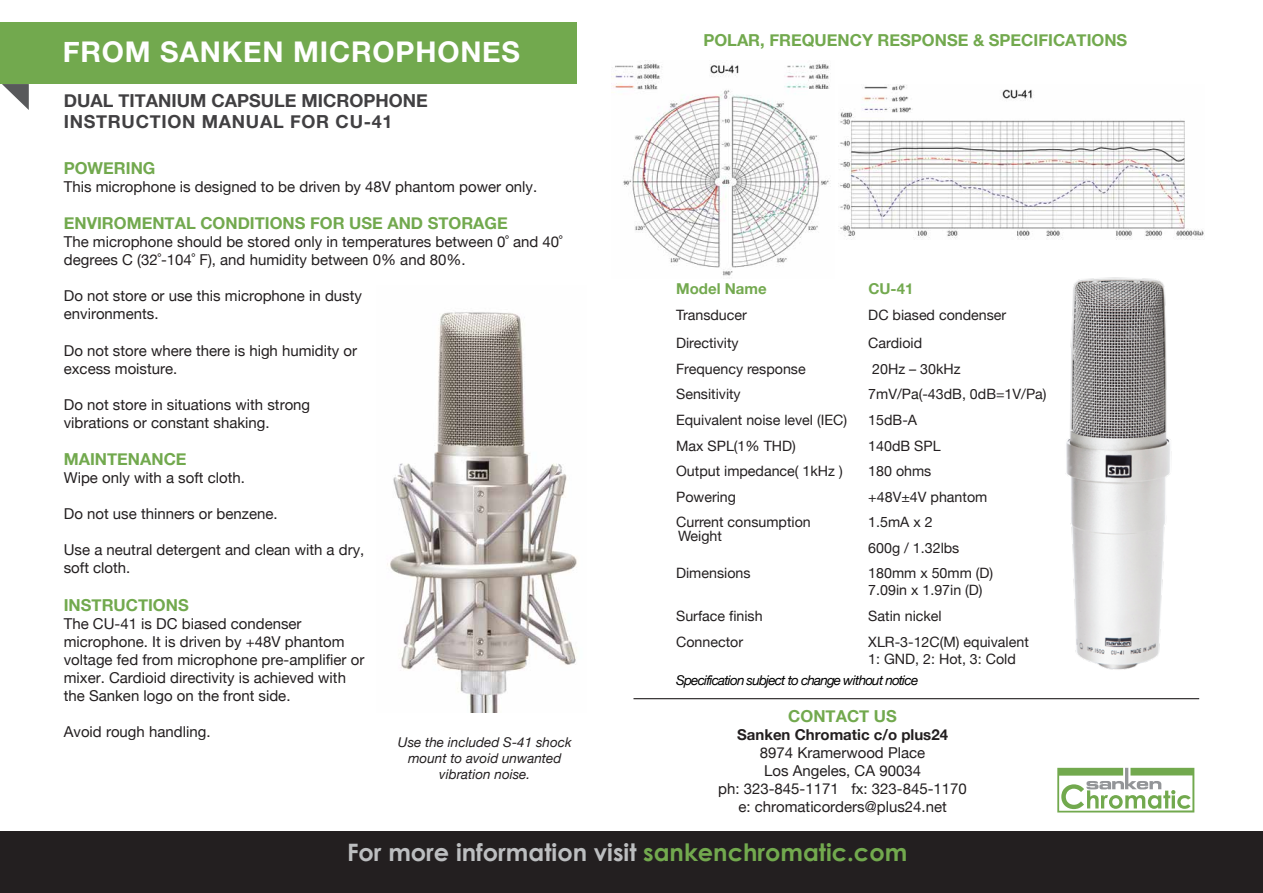
<style>
.page{position:relative;width:1263px;height:893px;background:#fff}
.page>*{position:absolute;margin:0;border:0;box-sizing:border-box;transform-origin:0 0}
.t1{font:700 28.5px "Helvetica Neue";letter-spacing:.03em;color:#fff}
.t2{font:700 24px "Century Gothic";color:#bcbec0}
.t3{font:700 18px/21.6px "Helvetica Neue";color:#414042}
.t4{font:700 16.5px "Helvetica Neue";color:#72a94e}
.t5{font:15px/18px "Helvetica Neue";color:#231f20}
.t6{font:700 15px "Helvetica Neue";color:#231f20}
.t7{font:700 15px "Helvetica Neue";color:#73a94f}
.t8{font:14.25px/17.1px "Helvetica Neue";color:#231f20}
.t9{font:italic 13.5px/16.2px "Helvetica Neue";color:#231f20;text-align:center}
.t10{font:italic 13.5px "Helvetica Neue";letter-spacing:-.06em;color:#010101}
.s1{color:#72a94e}
</style>
<div class="page">
<img style="left:839px;top:85px;width:365px;height:154px">
<svg style="left:2px;top:84px;width:27px;height:26px"></svg>
<div style="left:0;top:831px;width:1263px;height:62px;background:#231f20"></div>
<div style="left:0;top:23px;width:576px;height:61px;background:#72a94e"></div>
<svg style="left:1057px;top:768px;width:137px;height:44px"></svg>
<img style="left:1066px;top:277px;width:106px;height:393px">
<hr style="left:633px;top:698px;width:566px;height:1px;background:#231f20">
<img style="left:387px;top:312px;width:190px;height:400px">
<img style="left:611px;top:60px;width:219px;height:219px">
<h1 class="t1" style="left:63px;top:30px;width:459px">FROM SANKEN MICROPHONES</h1>
<p class="t3" style="left:64px;top:90px;width:365px">DUAL TITANIUM CAPSULE MICROPHONE<br>INSTRUCTION MANUAL FOR CU-41</p>
<p class="t4" style="left:64px;top:155px;width:93px">POWERING</p>
<p class="t5" style="left:64px;top:178px;width:475px">This microphone is designed to be driven by 48V phantom power only.</p>
<p class="t4" style="left:64px;top:211px;width:445px">ENVIROMENTAL CONDITIONS FOR USE AND STORAGE</p>
<p class="t5" style="left:64px;top:234px;width:500px">The microphone should be stored only in temperatures between 0˚ and 40˚ degrees C (32˚-104˚ F), and humidity between 0% and 80%.</p>
<p class="t5" style="left:64px;top:288px;width:300px">Do not store or use this microphone in dusty environments.</p>
<p class="t5" style="left:64px;top:342px;width:295px">Do not store where there is high humidity or excess moisture.</p>
<p class="t5" style="left:64px;top:396px;width:248px">Do not store in situations with strong vibrations or constant shaking.</p>
<p class="t4" style="left:64px;top:446px;width:124px">MAINTENANCE</p>
<p class="t5" style="left:64px;top:470px;width:183px">Wipe only with a soft cloth.</p>
<p class="t5" style="left:64px;top:506px;width:215px">Do not use thinners or benzene.</p>
<p class="t5" style="left:64px;top:542px;width:302px">Use a neutral detergent and clean with a dry, soft cloth.</p>
<p class="t4" style="left:64px;top:592px;width:126px">INSTRUCTIONS</p>
<p class="t5" style="left:64px;top:616px;width:302px">The CU-41 is DC biased condenser microphone. It is driven by +48V phantom voltage fed from microphone pre-amplifier or mixer. Cardioid directivity is achieved with the Sanken logo on the front side.</p>
<p class="t5" style="left:64px;top:724px;width:148px">Avoid rough handling.</p>
<p class="t9" style="left:398px;top:734px;width:175px">Use the included S-41 shock mount to avoid unwanted vibration noise.</p>
<p class="t4" style="left:703px;top:27px;width:425px">POLAR, FREQUENCY RESPONSE &amp; SPECIFICATIONS</p>
<p class="t7" style="left:676px;top:277px;width:92px">Model Name</p>
<p class="t7" style="left:868px;top:277px;width:47px">CU-41</p>
<p class="t8" style="left:676px;top:307px;width:72px">Transducer</p>
<p class="t8" style="left:868px;top:307px;width:140px">DC biased condenser</p>
<p class="t8" style="left:676px;top:335px;width:64px">Directivity</p>
<p class="t8" style="left:868px;top:335px;width:55px">Cardioid</p>
<p class="t8" style="left:676px;top:361px;width:131px">Frequency response</p>
<p class="t8" style="left:872px;top:361px;width:90px">20Hz – 30kHz</p>
<p class="t8" style="left:676px;top:387px;width:66px">Sensitivity</p>
<p class="t8" style="left:868px;top:387px;width:180px">7mV/Pa(-43dB, 0dB=1V/Pa)</p>
<p class="t8" style="left:676px;top:412px;width:172px">Equivalent noise level (IEC)</p>
<p class="t8" style="left:868px;top:412px;width:50px">15dB-A</p>
<p class="t8" style="left:676px;top:438px;width:121px">Max SPL(1% THD)</p>
<p class="t8" style="left:868px;top:438px;width:74px">140dB SPL</p>
<p class="t8" style="left:676px;top:463px;width:168px">Output impedance( 1kHz )</p>
<p class="t8" style="left:868px;top:463px;width:65px">180 ohms</p>
<p class="t8" style="left:676px;top:489px;width:61px">Powering</p>
<p class="t8" style="left:868px;top:489px;width:121px">+48V±4V phantom</p>
<p class="t8" style="left:676px;top:514px;width:136px">Current consumption</p>
<p class="t8" style="left:868px;top:510px;width:93px;line-height:25.5px">1.5mA x 2<br>600g / 1.32lbs</p>
<p class="t8" style="left:676px;top:566px;width:76px">Dimensions</p>
<p class="t8" style="left:676px;top:608px;width:88px">Surface finish</p>
<p class="t8" style="left:678px;top:528px;width:45px">Weight</p>
<p class="t8" style="left:868px;top:566px;width:126px">180mm x 50mm (D)<br>7.09in x 1.97in (D)</p>
<p class="t8" style="left:868px;top:608px;width:75px">Satin nickel</p>
<p class="t8" style="left:676px;top:634px;width:69px">Connector</p>
<p class="t8" style="left:868px;top:634px;width:162px">XLR-3-12C(M) equivalent<br>1: GND, 2: Hot, 3: Cold</p>
<p class="t10" style="left:676px;top:670px;width:244px">Specification subject to change without notice</p>
<p class="t4" style="left:788px;top:703px;width:110px">CONTACT US</p>
<p class="t6" style="left:737px;top:722px;width:212px">Sanken Chromatic c/o plus24</p>
<p class="t5" style="left:718px;top:744px;width:250px;text-align:center">8974 Kramerwood Place<br>Los Angeles, CA 90034<br>ph: 323-845-1171 fx: 323-845-1170 e: chromaticorders@plus24.net</p>
<h2 class="t2" style="left:347px;top:838px;width:562px">For more information visit <span class="s1">sankenchromatic.com</span></h2>
</div>
